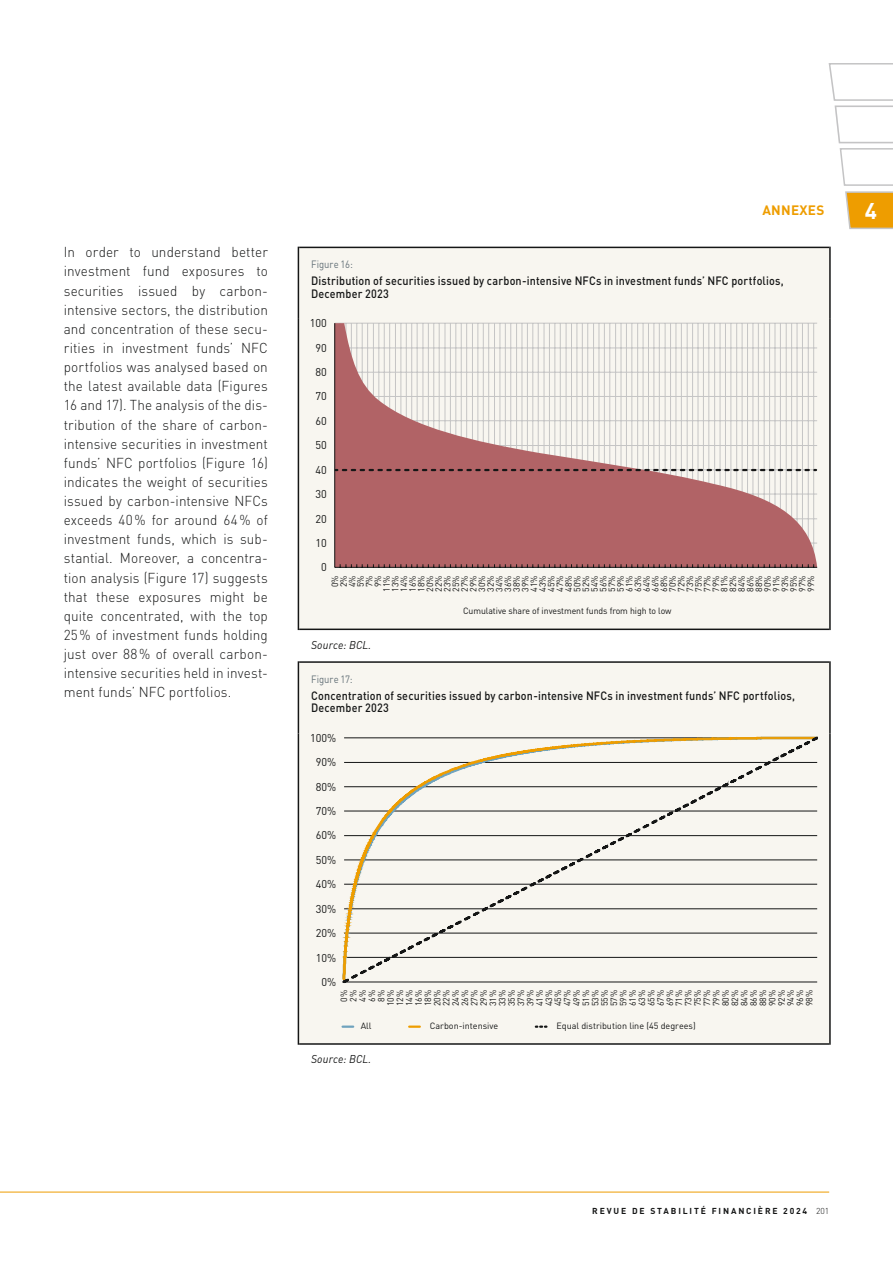
<style>
.page{position:relative;width:893px;height:1263px;background:#fff}
.page>*{position:absolute;margin:0;border:0;box-sizing:border-box;transform-origin:0 0}
.t1{font:700 22.5px "DIN Pro";color:#fff}
.t2{font:300 14.25px/19.2px "DIN Pro";letter-spacing:.01em;color:#151616;text-align:justify;scale:.95 1}
.t3{font:700 13.5px "DIN Pro";letter-spacing:.02em;color:#ee9d00}
.t4{font:500 12px/12.6px "DIN Pro";letter-spacing:.015em;color:#151616;scale:.9 1}
.t5{font:11.25px/24.5px "DIN Pro";letter-spacing:-.005em;color:#151616;text-align:right}
.t6{font:italic 11.25px "DIN Pro";letter-spacing:.015em;color:#151616;scale:.95 1}
.t7{font:10.5px "DIN Pro";color:#637077;scale:.9 1}
.t8{font:9px/8.7px "DIN Pro";letter-spacing:-.005em;color:#151616;text-align:center}
.t9{font:700 8.55px "DIN Pro";letter-spacing:.22em;color:#151616}
.s1{font-weight:300}
</style>
<div class="page">
<hr style="left:0;top:1192px;width:829px;height:1px;background:#ee9d00">
<svg style="left:828px;top:63px;width:65px;height:166px"></svg>
<div style="left:299px;top:248px;width:530px;height:380px;background:#f8f6f0"></div>
<hr style="left:299px;top:247px;width:530px;height:1px;background:#151616">
<hr style="left:298px;top:247px;width:1px;height:72px;background:#151616">
<hr style="left:829px;top:247px;width:2px;height:72px;background:#151616">
<hr style="left:298px;top:319px;width:1px;height:311px;background:#151616">
<hr style="left:829px;top:319px;width:2px;height:311px;background:#151616">
<hr style="left:299px;top:628px;width:530px;height:2px;background:#151616">
<svg style="left:335px;top:323px;width:482px;height:244px"></svg>
<svg style="left:343px;top:469px;width:473px;height:2px"></svg>
<svg style="left:340px;top:564px;width:474px;height:3px"></svg>
<hr style="left:334px;top:323px;width:1px;height:244px;background:#151616">
<hr style="left:335px;top:567px;width:482px;height:1px;background:#151616">
<div style="left:299px;top:663px;width:530px;height:380px;background:#f8f6f0"></div>
<hr style="left:299px;top:661px;width:530px;height:2px;background:#151616">
<hr style="left:298px;top:661px;width:1px;height:72px;background:#151616">
<hr style="left:829px;top:661px;width:2px;height:72px;background:#151616">
<hr style="left:298px;top:733px;width:1px;height:312px;background:#151616">
<hr style="left:829px;top:733px;width:2px;height:312px;background:#151616">
<hr style="left:299px;top:1043px;width:530px;height:2px;background:#151616">
<svg style="left:342px;top:736px;width:475px;height:247px"></svg>
<svg style="left:343px;top:1025px;width:10px;height:3px"></svg>
<svg style="left:409px;top:1025px;width:11px;height:3px"></svg>
<svg style="left:536px;top:1025px;width:10px;height:3px"></svg>
<p class="t2" style="left:64px;top:242px;width:216px">In order to understand better investment fund exposures to securities issued by carbon&shy;intensive sectors, the distribution and concentration of these secu&shy;rities in investment funds’ NFC portfolios was analysed based on the latest available data (Figures 16 and 17). The analysis of the dis&shy;tribution of the share of carbon&shy;intensive securities in investment funds’ NFC portfolios (Figure 16) indicates the weight of securities issued by carbon-intensive NFCs exceeds 40% for around 64% of investment funds, which is sub&shy;stantial. Moreover, a concentra&shy;tion analysis (Figure 17) suggests that these exposures might be quite concentrated, with the top 25% of investment funds holding just over 88% of overall carbon&shy;intensive securities held in invest&shy;ment funds’ NFC portfolios.</p>
<p class="t3" style="left:762px;top:201px;width:63px">ANNEXES</p>
<h1 class="t1" style="left:865px;top:195px;width:14px">4</h1>
<p class="t7" style="left:311px;top:257px;width:48px">Figure 16:</p>
<p class="t4" style="left:311px;top:274px;width:527px">Distribution of securities issued by carbon-intensive NFCs in investment funds’ NFC portfolios,<br>December 2023</p>
<p class="t5" style="left:310px;top:310px;width:18px">100<br>90<br>80<br>70<br>60<br>50<br>40<br>30<br>20<br>10<br>0</p>
<p class="t8" style="left:463px;top:606px;width:210px">Cumulative share of investment funds from high to low</p>
<p class="t8" style="left:330px;top:592px;width:18px;rotate:-90deg">0%<br>2%<br>4%<br>5%<br>7%<br>9%<br>11%<br>13%<br>14%<br>16%<br>18%<br>20%<br>22%<br>23%<br>25%<br>27%<br>29%<br>30%<br>32%<br>34%<br>36%<br>38%<br>39%<br>41%<br>43%<br>45%<br>47%<br>48%<br>50%<br>52%<br>54%<br>56%<br>57%<br>59%<br>61%<br>63%<br>64%<br>66%<br>68%<br>70%<br>72%<br>73%<br>75%<br>77%<br>79%<br>81%<br>82%<br>84%<br>86%<br>88%<br>90%<br>91%<br>93%<br>95%<br>97%<br>99%</p>
<p class="t6" style="left:311px;top:637px;width:65px">Source: BCL.</p>
<p class="t7" style="left:311px;top:672px;width:47px">Figure 17:</p>
<p class="t4" style="left:311px;top:688px;width:539px">Concentration of securities issued by carbon-intensive NFCs in investment funds’ NFC portfolios,<br>December 2023</p>
<p class="t5" style="left:310px;top:725px;width:28px">100%<br>90%<br>80%<br>70%<br>60%<br>50%<br>40%<br>30%<br>20%<br>10%<br>0%</p>
<p class="t8" style="left:361px;top:1021px;width:12px">All</p>
<p class="t8" style="left:430px;top:1021px;width:70px">Carbon-intensive</p>
<p class="t8" style="left:556px;top:1021px;width:141px">Equal distribution line (45 degrees)</p>
<p class="t8" style="left:339px;top:1006px;width:18px;line-height:9.3px;rotate:-90deg">0%<br>2%<br>4%<br>6%<br>8%<br>10%<br>12%<br>14%<br>16%<br>18%<br>20%<br>22%<br>24%<br>26%<br>27%<br>29%<br>31%<br>33%<br>35%<br>37%<br>39%<br>41%<br>43%<br>45%<br>47%<br>49%<br>51%<br>53%<br>55%<br>57%<br>59%<br>61%<br>63%<br>65%<br>67%<br>69%<br>71%<br>73%<br>75%<br>77%<br>79%<br>80%<br>82%<br>84%<br>86%<br>88%<br>90%<br>92%<br>94%<br>96%<br>98%</p>
<p class="t6" style="left:311px;top:1052px;width:65px">Source: BCL.</p>
<p class="t9" style="left:592px;top:1205px;width:238px">REVUE DE STABILITÉ FINANCIÈRE 2024 <span class="s1">201</span></p>
</div>
